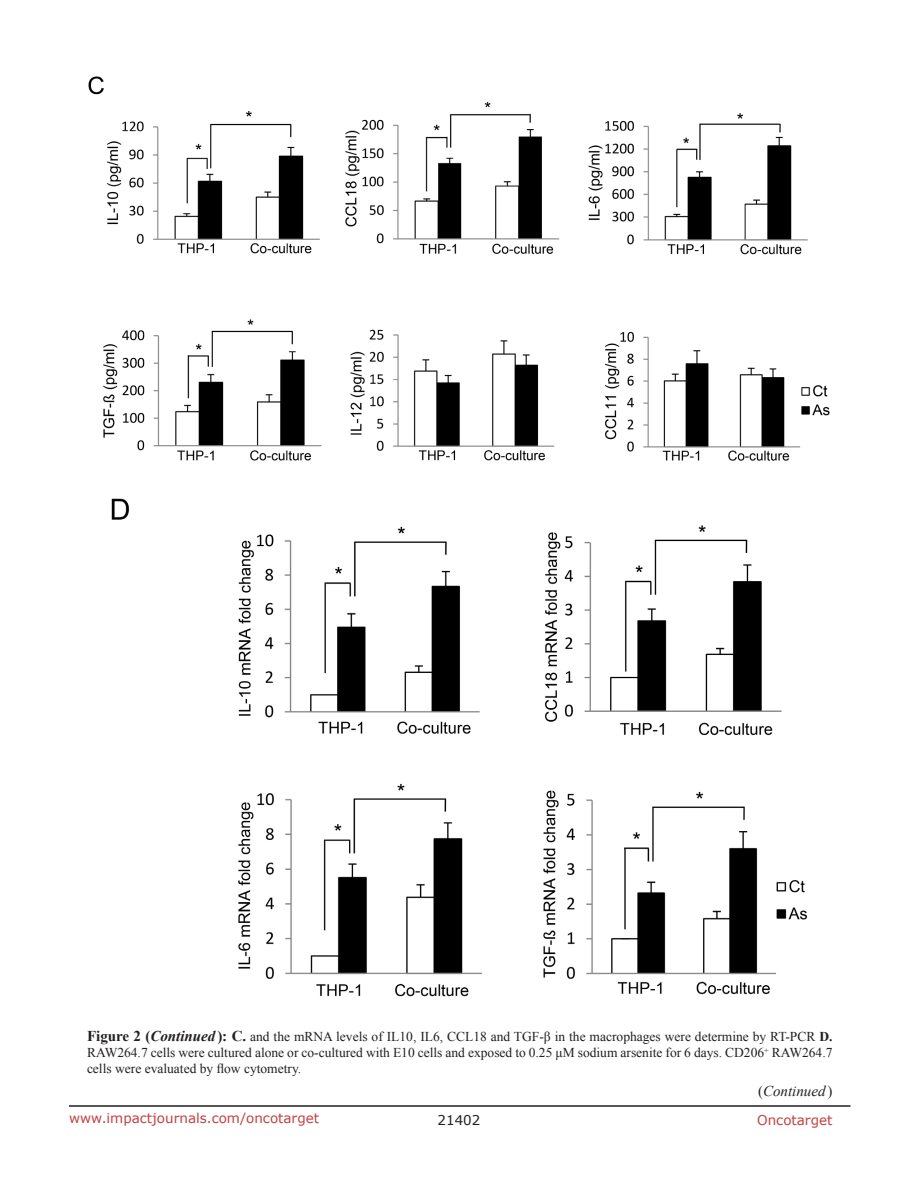
<style>
.page{position:relative;width:918px;height:1188px;background:#fff}
.page>*{position:absolute;margin:0;border:0;box-sizing:border-box;transform-origin:0 0}
.equ{font:italic 15px "Times New Roman";color:#231f20}
.figuretext{font:13.5px/16.2px "Times New Roman";color:#231f20;text-align:justify}
.t1{font:13.5px "Verdana";color:#c24141}
.t2{font:13.5px "Verdana";color:#231f20}
.s1{font-weight:700;font-size:15px}
.s2{font-weight:700;font-style:italic;font-size:15px}
.s3{font-weight:700}
.s4{font-style:normal}
</style>
<div class="page">
<hr style="left:69px;top:1105px;width:781px;height:2px;background:#231f20">
<img style="left:88px;top:76px;width:742px;height:385px">
<img style="left:111px;top:498px;width:697px;height:499px">
<p class="figuretext" style="left:87px;top:1028px;width:747px"><span class="s1">Figure 2 (</span><span class="s2">Continued</span><span class="s1">): C.</span> and the mRNA levels of IL10, IL6, CCL18 and TGF-β in the macrophages were determine by RT-PCR <span class="s3">D.<br></span>RAW264.7 cells were cultured alone or co-cultured with E10 cells and exposed to 0.25 μM sodium arsenite for 6 days. CD206<sup>+</sup> RAW264.7 cells were evaluated by flow cytometry.</p>
<p class="equ" style="left:758px;top:1081px;width:76px"><span class="s4">(</span>Continued<span class="s4">)</span></p>
<p class="t1" style="left:69px;top:1109px;width:252px">www.impactjournals.com/oncotarget</p>
<p class="t2" style="left:438px;top:1111px;width:44px">21402</p>
<p class="t1" style="left:757px;top:1111px;width:77px">Oncotarget</p>
</div>
